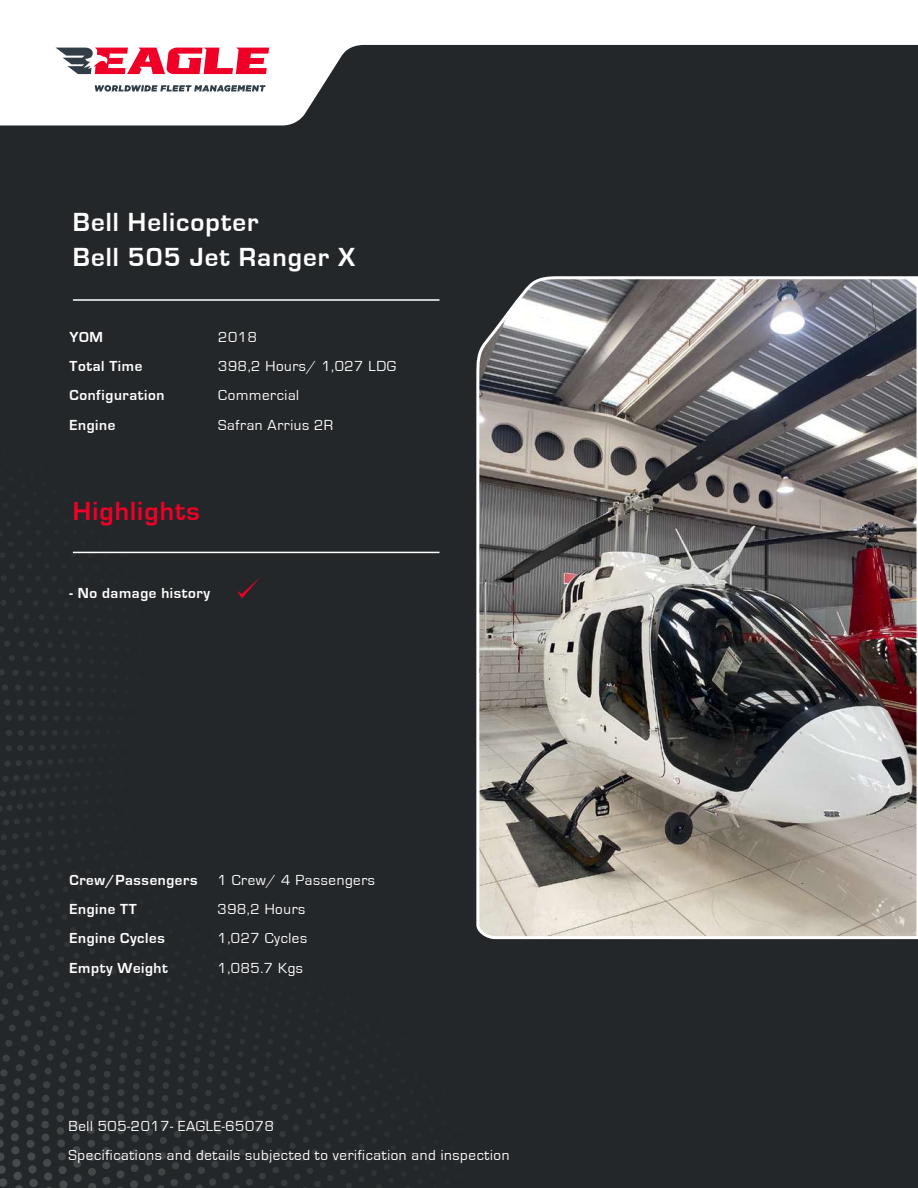
<style>
.page{position:relative;width:918px;height:1188px;background:#242729}
.page>*{position:absolute;margin:0;border:0;box-sizing:border-box;transform-origin:0 0}
.t1{font:700 27px/35.4px "Eurostile";letter-spacing:.04em;color:#fff}
.t2{font:700 27px "Eurostile";letter-spacing:.04em;color:#ef0027}
.t3{font:15px/29.4px "Eurostile";letter-spacing:.04em;color:#fff}
.t4{font:700 15px/29.4px "Eurostile";letter-spacing:.04em;color:#fff}
</style>
<div class="page">
<svg style="left:0;top:0;width:918px;height:125px;fill:#fff"></svg>
<svg style="left:4px;top:641px;width:167px;height:547px"></svg>
<svg style="left:4px;top:647px;width:155px;height:541px"></svg>
<svg style="left:4px;top:653px;width:143px;height:535px"></svg>
<svg style="left:0;top:663px;width:136px;height:525px"></svg>
<svg style="left:95px;top:85px;width:171px;height:7px"></svg>
<svg style="left:55px;top:48px;width:214px;height:26px;background:#e3697e"></svg>
<img style="left:476px;top:276px;width:442px;height:664px">
<hr style="left:73px;top:299px;width:366px;height:2px;background:#fff">
<hr style="left:73px;top:552px;width:366px;height:1px;background:#fff">
<svg style="left:237px;top:578px;width:23px;height:20px"></svg>
<h1 class="t1" style="left:73px;top:205px;width:284px">Bell Helicopter<br>Bell 505 Jet Ranger X</h1>
<p class="t4" style="left:70px;top:322px;width:96px">YOM<br>Total Time<br>Configuration<br>Engine</p>
<p class="t3" style="left:218px;top:322px;width:179px">2018<br>398,2 Hours/ 1,027 LDG<br>Commercial<br>Safran Arrius 2R</p>
<h1 class="t2" style="left:73px;top:497px;width:128px">Highlights</h1>
<p class="t4" style="left:70px;top:579px;width:142px">- No damage history</p>
<p class="t4" style="left:70px;top:865px;width:129px">Crew/Passengers<br>Engine TT<br>Engine Cycles<br>Empty Weight</p>
<p class="t3" style="left:218px;top:865px;width:159px">1 Crew/ 4 Passengers<br>398,2 Hours<br>1,027 Cycles<br>1,085.7 Kgs</p>
<p class="t3" style="left:69px;top:1112px;width:442px">Bell 505-2017- EAGLE-65078<br>Specifications and details subjected to verification and inspection</p>
</div>
